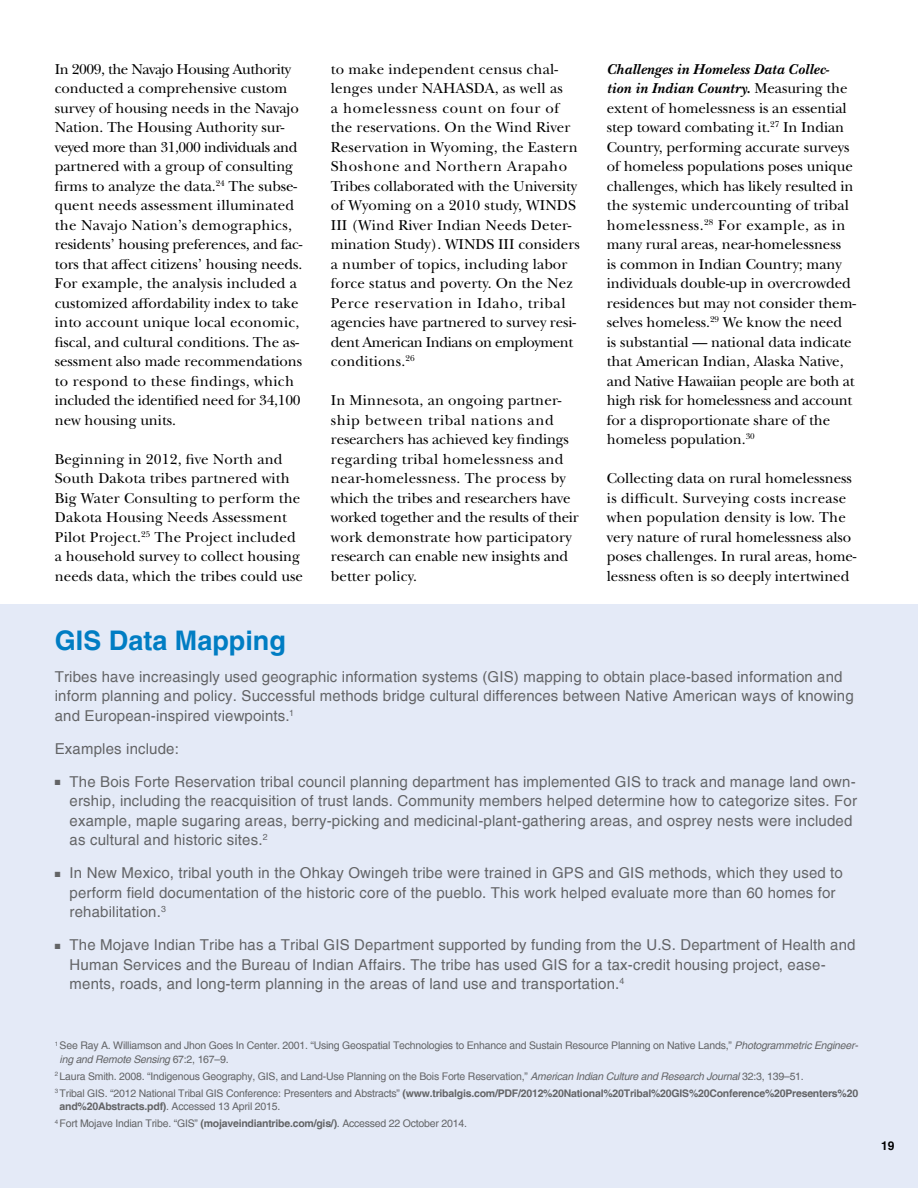
<style>
.page{position:relative;width:918px;height:1188px;background:#fff}
.page>*{position:absolute;margin:0;border:0;box-sizing:border-box;transform-origin:0 0}
.Sidebar_header{font:700 27px "Helvetica";color:#007dc3}
.Body_Text{font:15px/19.5px "New Baskerville ITC Std";color:#000}
.Sidebar_Message_text{font:15px/19.5px "Helvetica";letter-spacing:.01em;color:#636466}
.Subheads{font:15px/19.5px "New Baskerville ITC Std";letter-spacing:-.005em;color:#000}
.t1{font:700 12px "Helvetica";color:#000}
.Footnotes{font:10.5px/13.5px "Helvetica";letter-spacing:-.02em;color:#636466}
.Footnotes-2{font:700 10.5px/13.5px "Helvetica";letter-spacing:-.02em;color:#636466}
.s1{font-weight:700;font-style:italic}
.s2{font-style:italic}
.s3{font-weight:400}
.s4{font-weight:700}
</style>
<div class="page">
<div style="left:0;top:605px;width:918px;height:583px;background:#e4eaf7"></div>
<p class="Body_Text" style="left:55px;top:59px;width:249px">In 2009, the Navajo Housing Authority conducted a comprehensive custom survey of housing needs in the Navajo Nation. The Housing Authority sur&shy;veyed more than 31,000 individuals and partnered with a group of consulting firms to analyze the data.<sup>24</sup> The subse&shy;quent needs assessment illuminated the Navajo Nation’s demographics, residents’ housing preferences, and fac&shy;tors that affect citizens’ housing needs.<br>For example, the analysis included a customized affordability index to take into account unique local economic, fiscal, and cultural conditions. The as&shy;sessment also made recommendations to respond to these findings, which included the identified need for 34,100 new housing units.</p>
<p class="Body_Text" style="left:55px;top:449px;width:250px">Beginning in 2012, five North and South Dakota tribes partnered with Big Water Consulting to perform the Dakota Housing Needs Assessment Pilot Project.<sup>25</sup> The Project included a household survey to collect housing needs data, which the tribes could use</p>
<p class="Sidebar_header" style="left:55px;top:624px;width:233px">GIS Data Mapping</p>
<p class="Body_Text" style="left:331px;top:59px;width:250px">to make independent census chal&shy;lenges under NAHASDA, as well as<br>a homelessness count on four of the reservations. On the Wind River Reservation in Wyoming, the Eastern Shoshone and Northern Arapaho Tribes collaborated with the University of Wyoming on a 2010 study, WINDS III (Wind River Indian Needs Deter&shy;mination Study). WINDS III considers a number of topics, including labor force status and poverty. On the Nez Perce reservation in Idaho, tribal agencies have partnered to survey resi&shy;dent American Indians on employment conditions.<sup>26</sup></p>
<p class="Body_Text" style="left:331px;top:391px;width:249px">In Minnesota, an ongoing partner&shy;ship between tribal nations and researchers has achieved key findings regarding tribal homelessness and near-homelessness. The process by which the tribes and researchers have worked together and the results of their work demonstrate how participatory research can enable new insights and better policy.</p>
<p class="Subheads" style="left:607px;top:59px;width:251px"><span class="s1">Challenges in Homeless Data Collec&shy;tion in Indian Country.</span> Measuring the extent of homelessness is an essential step toward combating it.<sup>27</sup> In Indian Country, performing accurate surveys of homeless populations poses unique challenges, which has likely resulted in the systemic undercounting of tribal homelessness.<sup>28</sup> For example, as in many rural areas, near-homelessness<br>is common in Indian Country; many individuals double-up in overcrowded residences but may not consider them&shy;selves homeless.<sup>29</sup> We know the need<br>is substantial — national data indicate that American Indian, Alaska Native, and Native Hawaiian people are both at high risk for homelessness and account for a disproportionate share of the homeless population.<sup>30</sup></p>
<p class="Body_Text" style="left:607px;top:469px;width:251px">Collecting data on rural homelessness is difficult. Surveying costs increase when population density is low. The very nature of rural homelessness also poses challenges. In rural areas, home&shy;lessness often is so deeply intertwined</p>
<p class="Sidebar_Message_text" style="left:55px;top:667px;width:800px">Tribes have increasingly used geographic information systems (GIS) mapping to obtain place-based information and inform planning and policy. Successful methods bridge cultural differences between Native American ways of knowing and European-inspired viewpoints.<sup>1</sup></p>
<p class="Sidebar_Message_text" style="left:55px;top:739px;width:126px">Examples include:</p>
<p class="Sidebar_Message_text" style="left:70px;top:772px;width:789px;text-indent:-15px">■ The Bois Forte Reservation tribal council planning department has implemented GIS to track and manage land own&shy;ership, including the reacquisition of trust lands. Community members helped determine how to categorize sites. For example, maple sugaring areas, berry-picking and medicinal-plant-gathering areas, and osprey nests were included as cultural and historic sites.<sup>2</sup></p>
<p class="Sidebar_Message_text" style="left:70px;top:864px;width:775px;text-indent:-15px">■ In New Mexico, tribal youth in the Ohkay Owingeh tribe were trained in GPS and GIS methods, which they used to perform field documentation of the historic core of the pueblo. This work helped evaluate more than 60 homes for rehabilitation.<sup>3</sup></p>
<p class="Sidebar_Message_text" style="left:70px;top:936px;width:788px;text-indent:-15px">■ The Mojave Indian Tribe has a Tribal GIS Department supported by funding from the U.S. Department of Health and<br>Human Services and the Bureau of Indian Affairs. The tribe has used GIS for a tax-credit housing project, ease&shy;ments, roads, and long-term planning in the areas of land use and transportation.<sup>4</sup></p>
<p class="Footnotes" style="left:60px;top:1039px;width:800px;text-indent:-5px"><sup>1</sup> See Ray A. Williamson and Jhon Goes In Center. 2001. “Using Geospatial Technologies to Enhance and Sustain Resource Planning on Native Lands,” <span class="s2">Photogrammetric Engineer&shy;ing and Remote Sensing</span> 67:2, 167–9.</p>
<p class="Footnotes" style="left:55px;top:1070px;width:751px"><sup>2</sup> Laura Smith. 2008. “Indigenous Geography, GIS, and Land-Use Planning on the Bois Forte Reservation,” <span class="s2">American Indian Culture and Research Journal</span> 32:3, 139–51.</p>
<p class="Footnotes-2" style="left:60px;top:1087px;width:800px;text-indent:-5px"><sup>3</sup> <span class="s3">Tribal GIS. “2012 National Tribal GIS Conference: Presenters and Abstracts”</span> (www.tribalgis.com/PDF/2012%20National%20Tribal%20GIS%20Conference%20Presenters%20 and%20Abstracts.pdf)<span class="s3">. Accessed 13 April 2015.</span></p>
<p class="Footnotes" style="left:55px;top:1117px;width:414px"><sup>4</sup> Fort Mojave Indian Tribe. “GIS” <span class="s4">(mojaveindiantribe.com/gis/)</span>. Accessed 22 October 2014.</p>
<p class="t1" style="left:881px;top:1138px;width:15px">19</p>
</div>
